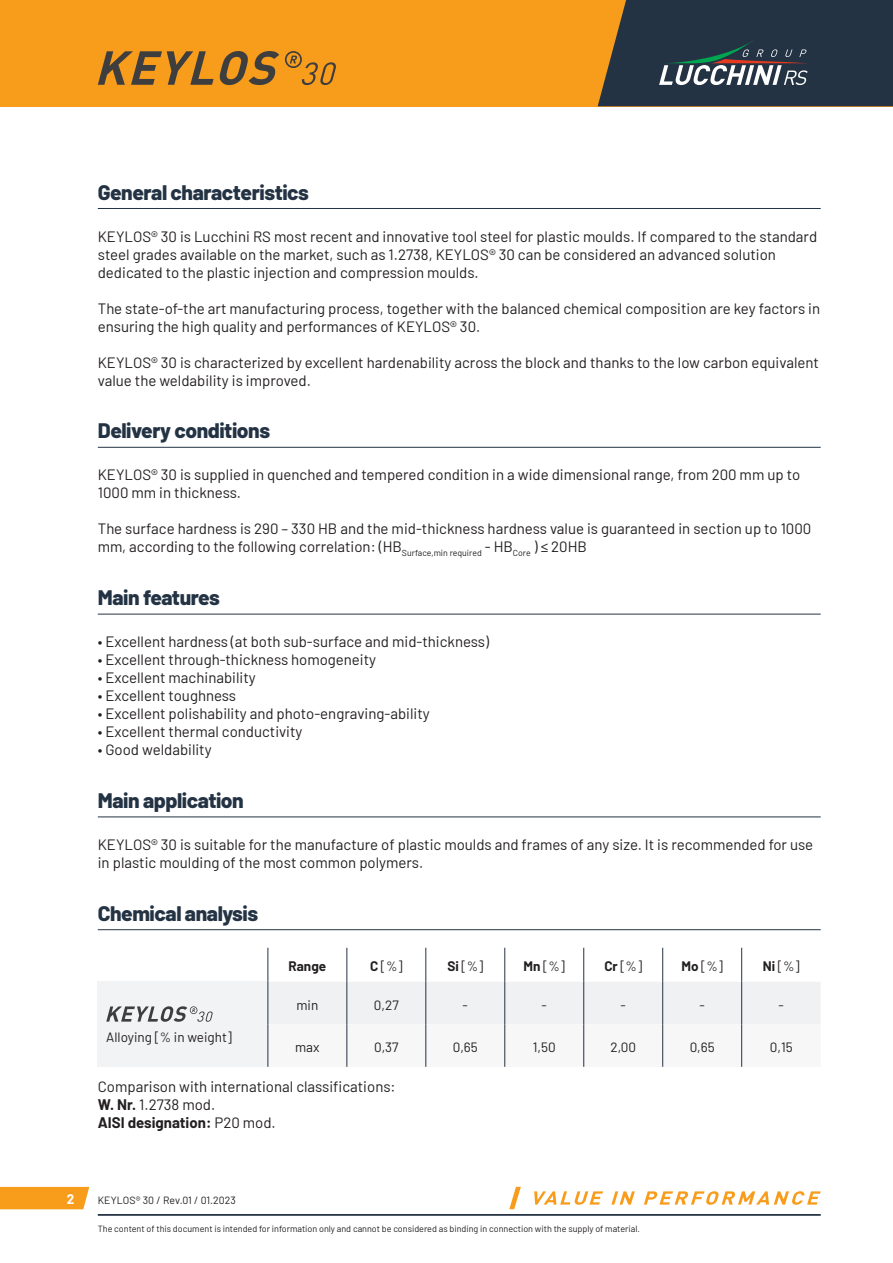
<style>
.page{position:relative;width:893px;height:1263px;background:#fff}
.page>*{position:absolute;margin:0;border:0;box-sizing:border-box;transform-origin:0 0}
.t1{font:800 21px "Barlow";letter-spacing:-.02em;color:#243344}
.t2{font:15px/18px "Barlow";color:#231f20}
.t3{font:13.5px "Barlow";color:#231f20}
.t4{font:700 13.5px "Barlow";color:#231f20}
.t5{font:700 13.5px "Barlow";color:#fff}
.t6{font:10.5px "Barlow";letter-spacing:.01em;color:#231f20}
.t7{font:9px "Barlow";color:#231f20}
.s1{font-weight:700}
</style>
<div class="page">
<div style="left:0;top:0;width:893px;height:106px;background:#f89c1c"></div>
<svg style="left:98px;top:51px;width:238px;height:34px"></svg>
<svg style="left:598px;top:0;width:295px;height:106px;background:#374149"></svg>
<hr style="left:98px;top:1214px;width:723px;height:1px;background:#243344">
<svg style="left:509px;top:1187px;width:312px;height:22px"></svg>
<div style="left:0;top:1187px;width:89px;height:22px;background:#f89c1c"></div>
<hr style="left:98px;top:1215px;width:723px;height:1px;background:#243344">
<hr style="left:98px;top:447px;width:723px;height:1px;background:#243344">
<hr style="left:98px;top:208px;width:723px;height:1px;background:#243344">
<hr style="left:98px;top:816px;width:723px;height:1px;background:#243344">
<hr style="left:98px;top:929px;width:723px;height:1px;background:#243344">
<hr style="left:98px;top:614px;width:723px;height:1px;background:#243344">
<div style="left:98px;top:982px;width:170px;height:85px;background:#f2f3f4"></div>
<svg style="left:269px;top:982px;width:551px;height:85px"></svg>
<hr style="left:268px;top:948px;width:1px;height:34px;background:#243344">
<hr style="left:347px;top:948px;width:1px;height:34px;background:#243344">
<hr style="left:426px;top:948px;width:1px;height:34px;background:#243344">
<hr style="left:504px;top:948px;width:1px;height:34px;background:#243344">
<hr style="left:583px;top:948px;width:1px;height:34px;background:#243344">
<hr style="left:662px;top:948px;width:1px;height:34px;background:#243344">
<hr style="left:741px;top:948px;width:1px;height:34px;background:#243344">
<hr style="left:268px;top:982px;width:1px;height:42px;background:#243344">
<hr style="left:347px;top:982px;width:1px;height:42px;background:#243344">
<hr style="left:426px;top:982px;width:1px;height:42px;background:#243344">
<hr style="left:504px;top:982px;width:1px;height:42px;background:#243344">
<hr style="left:583px;top:982px;width:1px;height:42px;background:#243344">
<hr style="left:662px;top:982px;width:1px;height:42px;background:#243344">
<hr style="left:741px;top:982px;width:1px;height:42px;background:#243344">
<hr style="left:268px;top:1024px;width:1px;height:43px;background:#243344">
<hr style="left:347px;top:1024px;width:1px;height:43px;background:#243344">
<hr style="left:426px;top:1024px;width:1px;height:43px;background:#243344">
<hr style="left:504px;top:1024px;width:1px;height:43px;background:#243344">
<hr style="left:583px;top:1024px;width:1px;height:43px;background:#243344">
<hr style="left:662px;top:1024px;width:1px;height:43px;background:#243344">
<hr style="left:741px;top:1024px;width:1px;height:43px;background:#243344">
<svg style="left:106px;top:1006px;width:107px;height:16px"></svg>
<h1 class="t1" style="left:98px;top:176px;width:213px">General characteristics</h1>
<p class="t2" style="left:98px;top:226px;width:721px">KEYLOS® 30 is Lucchini RS most recent and innovative tool steel for plastic moulds. If compared to the standard steel grades available on the market, such as 1.2738, KEYLOS® 30 can be considered an advanced solution dedicated to the plastic injection and compression moulds.</p>
<p class="t2" style="left:98px;top:298px;width:724px">The state-of-the art manufacturing process, together with the balanced chemical composition are key factors in ensuring the high quality and performances of KEYLOS® 30.</p>
<p class="t2" style="left:98px;top:352px;width:723px">KEYLOS® 30 is characterized by excellent hardenability across the block and thanks to the low carbon equivalent value the weldability is improved.</p>
<h1 class="t1" style="left:98px;top:415px;width:174px">Delivery conditions</h1>
<p class="t2" style="left:98px;top:465px;width:704px">KEYLOS® 30 is supplied in quenched and tempered condition in a wide dimensional range, from 200 mm up to<br>1000 mm in thickness.</p>
<p class="t2" style="left:98px;top:519px;width:715px">The surface hardness is 290 – 330 HB and the mid-thickness hardness value is guaranteed in section up to 1000 mm, according to the following correlation: (HB<sub>Surface,min</sub> <sub>required</sub> - HB<sub>Core</sub> ) ≤ 20HB</p>
<h1 class="t1" style="left:98px;top:582px;width:124px">Main features</h1>
<p class="t2" style="left:98px;top:631px;width:393px">• Excellent hardness (at both sub-surface and mid-thickness)</p>
<p class="t2" style="left:98px;top:649px;width:280px">• Excellent through-thickness homogeneity</p>
<p class="t2" style="left:98px;top:667px;width:159px">• Excellent machinability</p>
<p class="t2" style="left:98px;top:685px;width:140px">• Excellent toughness</p>
<p class="t2" style="left:98px;top:703px;width:333px">• Excellent polishability and photo-engraving-ability</p>
<p class="t2" style="left:98px;top:721px;width:206px">• Excellent thermal conductivity</p>
<p class="t2" style="left:98px;top:739px;width:115px">• Good weldability</p>
<h1 class="t1" style="left:98px;top:785px;width:148px">Main application</h1>
<p class="t2" style="left:98px;top:834px;width:717px">KEYLOS® 30 is suitable for the manufacture of plastic moulds and frames of any size. It is recommended for use in plastic moulding of the most common polymers.</p>
<h1 class="t1" style="left:98px;top:897px;width:162px">Chemical analysis</h1>
<p class="t3" style="left:106px;top:1027px;width:127px">Alloying [% in weight]</p>
<p class="t4" style="left:289px;top:957px;width:39px">Range</p>
<p class="t3" style="left:370px;top:957px;width:34px"><span class="s1">C</span> [%]</p>
<p class="t3" style="left:447px;top:957px;width:37px"><span class="s1">Si</span> [%]</p>
<p class="t3" style="left:524px;top:957px;width:43px"><span class="s1">Mn</span> [%]</p>
<p class="t3" style="left:604px;top:957px;width:39px"><span class="s1">Cr</span> [%]</p>
<p class="t3" style="left:681px;top:957px;width:43px"><span class="s1">Mo</span> [%]</p>
<p class="t3" style="left:763px;top:957px;width:38px"><span class="s1">Ni</span> [%]</p>
<p class="t3" style="left:296px;top:995px;width:23px">min</p>
<p class="t3" style="left:374px;top:995px;width:26px">0,27</p>
<p class="t3" style="left:463px;top:995px;width:7px">-</p>
<p class="t3" style="left:542px;top:995px;width:7px">-</p>
<p class="t3" style="left:621px;top:995px;width:7px">-</p>
<p class="t3" style="left:699px;top:995px;width:7px">-</p>
<p class="t3" style="left:779px;top:995px;width:7px">-</p>
<p class="t3" style="left:295px;top:1038px;width:26px">max</p>
<p class="t3" style="left:374px;top:1038px;width:26px">0,37</p>
<p class="t3" style="left:453px;top:1038px;width:27px">0,65</p>
<p class="t3" style="left:533px;top:1038px;width:24px">1,50</p>
<p class="t3" style="left:610px;top:1038px;width:27px">2,00</p>
<p class="t3" style="left:690px;top:1038px;width:27px">0,65</p>
<p class="t3" style="left:770px;top:1038px;width:24px">0,15</p>
<p class="t2" style="left:98px;top:1077px;width:299px">Comparison with international classifications:<br><span class="s1">W. Nr.</span> 1.2738 mod.<br><span class="s1">AISI designation:</span> P20 mod.</p>
<p class="t5" style="left:67px;top:1189px;width:9px">2</p>
<p class="t6" style="left:98px;top:1192px;width:140px">KEYLOS® 30 / Rev.01 / 01.2023</p>
<p class="t7" style="left:98px;top:1222px;width:544px">The content of this document is intended for information only and cannot be considered as binding in connection with the supply of material.</p>
</div>
